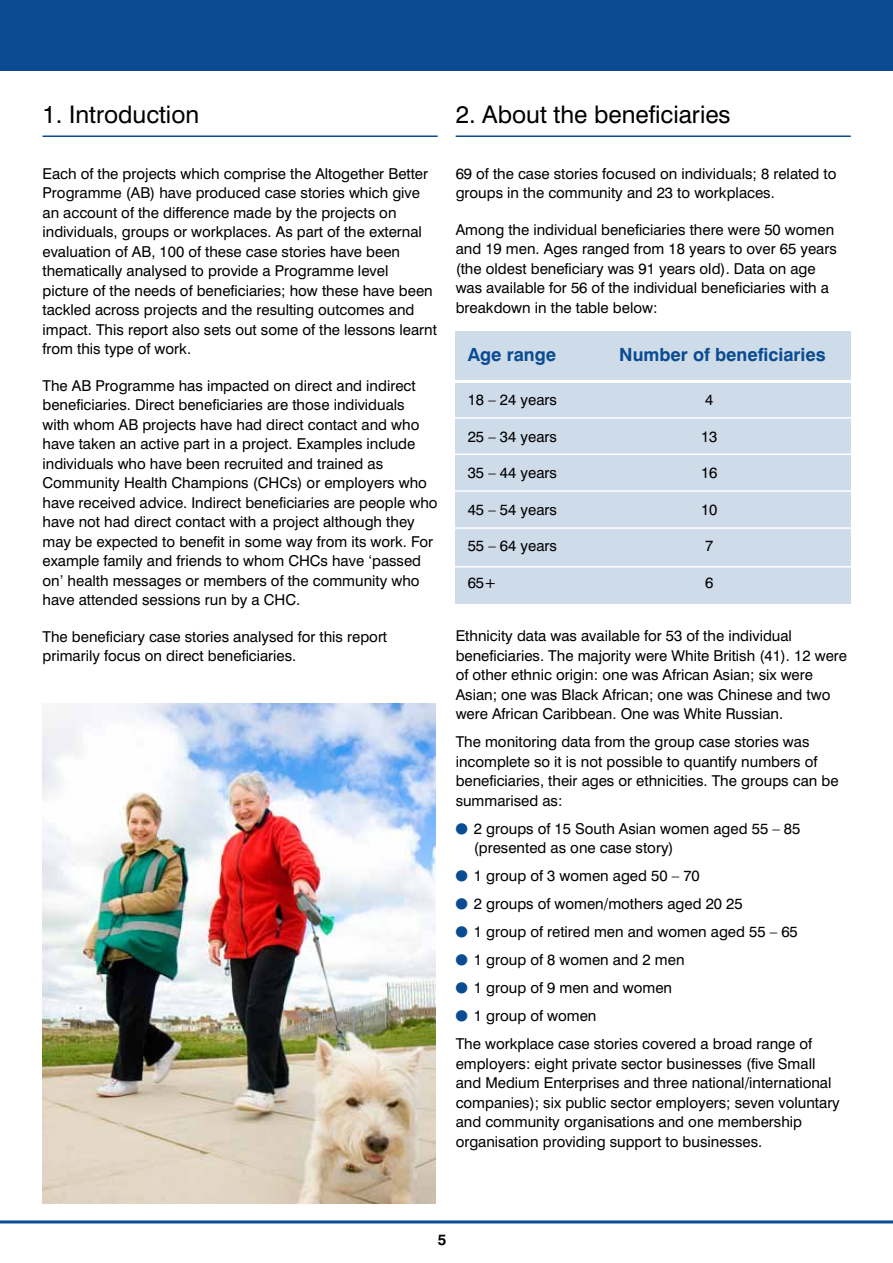
<style>
.page{position:relative;width:893px;height:1263px;background:#fff}
.page>*{position:absolute;margin:0;border:0;box-sizing:border-box;transform-origin:0 0}
.t1{font:24.3px "Swiss 721 BT";color:#000}
.t2{font:700 18.15px "Swiss 721 BT";color:#0a4b91}
.t3{font:700 15.15px "Swiss 721 BT";color:#000}
.t4{font:15px/19.5px "Swiss 721 BT";color:#000}
</style>
<div class="page">
<hr style="left:0;top:1220px;width:893px;height:3px;background:#0a4b91">
<div style="left:0;top:0;width:893px;height:70px;background:#0a4b91"></div>
<img style="left:43px;top:704px;width:393px;height:499px">
<hr style="left:43px;top:135px;width:395px;height:2px;background:#0a4b91">
<hr style="left:456px;top:135px;width:395px;height:2px;background:#0a4b91">
<div style="left:455px;top:332px;width:395px;height:272px;background:#cedbe9"></div>
<hr style="left:450px;top:380px;width:408px;height:3px;background:#fff">
<hr style="left:447px;top:417px;width:408px;height:2px;background:#fff">
<hr style="left:450px;top:453px;width:408px;height:2px;background:#fff">
<hr style="left:451px;top:490px;width:408px;height:2px;background:#fff">
<hr style="left:452px;top:527px;width:408px;height:2px;background:#fff">
<hr style="left:449px;top:566px;width:408px;height:1px;background:#fff">
<h1 class="t1" style="left:43px;top:99px;width:158px">1. Introduction</h1>
<p class="t4" style="left:43px;top:164px;width:396px">Each of the projects which comprise the Altogether Better Programme (AB) have produced case stories which give an account of the difference made by the projects on individuals, groups or workplaces. As part of the external evaluation of AB, 100 of these case stories have been thematically analysed to provide a Programme level picture of the needs of beneficiaries; how these have been tackled across projects and the resulting outcomes and impact. This report also sets out some of the lessons learnt from this type of work.</p>
<p class="t4" style="left:43px;top:376px;width:397px">The AB Programme has impacted on direct and indirect beneficiaries. Direct beneficiaries are those individuals<br>with whom AB projects have had direct contact and who have taken an active part in a project. Examples include individuals who have been recruited and trained as Community Health Champions (CHCs) or employers who have received advice. Indirect beneficiaries are people who have not had direct contact with a project although they may be expected to benefit in some way from its work. For example family and friends to whom CHCs have ‘passed on’ health messages or members of the community who have attended sessions run by a CHC.</p>
<p class="t4" style="left:43px;top:627px;width:346px">The beneficiary case stories analysed for this report primarily focus on direct beneficiaries.</p>
<h1 class="t1" style="left:456px;top:99px;width:277px">2. About the beneficiaries</h1>
<p class="t4" style="left:456px;top:164px;width:382px">69 of the case stories focused on individuals; 8 related to groups in the community and 23 to workplaces.</p>
<p class="t4" style="left:456px;top:220px;width:383px">Among the individual beneficiaries there were 50 women and 19 men. Ages ranged from 18 years to over 65 years (the oldest beneficiary was 91 years old). Data on age was available for 56 of the individual beneficiaries with a breakdown in the table below:</p>
<p class="t2" style="left:468px;top:344px;width:90px">Age range</p>
<p class="t2" style="left:619px;top:344px;width:208px">Number of beneficiaries</p>
<p class="t4" style="left:468px;top:390px;width:91px">18 – 24 years</p>
<p class="t4" style="left:705px;top:390px;width:10px">4</p>
<p class="t4" style="left:468px;top:426px;width:91px">25 – 34 years</p>
<p class="t4" style="left:701px;top:426px;width:18px">13</p>
<p class="t4" style="left:468px;top:463px;width:91px">35 – 44 years</p>
<p class="t4" style="left:701px;top:463px;width:18px">16</p>
<p class="t4" style="left:468px;top:499px;width:91px">45 – 54 years</p>
<p class="t4" style="left:701px;top:499px;width:18px">10</p>
<p class="t4" style="left:468px;top:536px;width:91px">55 – 64 years</p>
<p class="t4" style="left:705px;top:536px;width:10px">7</p>
<p class="t4" style="left:468px;top:572px;width:30px">65+</p>
<p class="t4" style="left:705px;top:572px;width:10px">6</p>
<p class="t4" style="left:456px;top:626px;width:393px">Ethnicity data was available for 53 of the individual beneficiaries. The majority were White British (41). 12 were of other ethnic origin: one was African Asian; six were Asian; one was Black African; one was Chinese and two were African Caribbean. One was White Russian.</p>
<p class="t4" style="left:456px;top:732px;width:384px">The monitoring data from the group case stories was incomplete so it is not possible to quantify numbers of beneficiaries, their ages or ethnicities. The groups can be summarised as:</p>
<p class="t4" style="left:474px;top:819px;width:328px">2 groups of 15 South Asian women aged 55 – 85 (presented as one case story)</p>
<p class="t4" style="left:474px;top:866px;width:227px">1 group of 3 women aged 50 – 70</p>
<p class="t4" style="left:474px;top:894px;width:270px">2 groups of women/mothers aged 20 25</p>
<p class="t4" style="left:474px;top:922px;width:325px">1 group of retired men and women aged 55 – 65</p>
<p class="t4" style="left:474px;top:950px;width:212px">1 group of 8 women and 2 men</p>
<p class="t4" style="left:474px;top:978px;width:200px">1 group of 9 men and women</p>
<p class="t4" style="left:474px;top:1006px;width:124px">1 group of women</p>
<p class="t4" style="left:456px;top:1034px;width:358px">The workplace case stories covered a broad range of</p>
<p class="t4" style="left:456px;top:1054px;width:386px">employers: eight private sector businesses (five Small and Medium Enterprises and three national/international companies); six public sector employers; seven voluntary and community organisations and one membership organisation providing support to businesses.</p>
<p class="t3" style="left:438px;top:1231px;width:10px">5</p>
</div>
